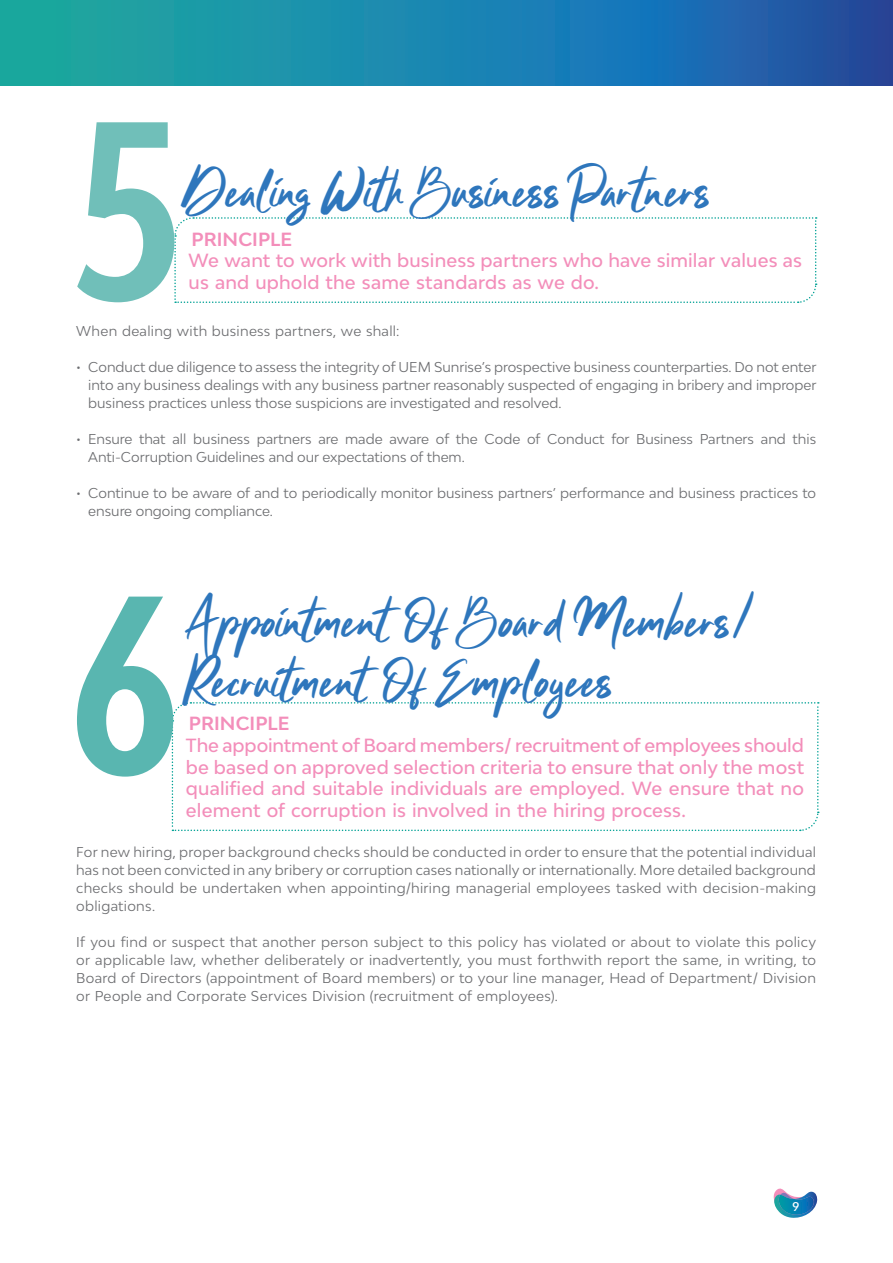
<style>
.page{position:relative;width:893px;height:1263px;background:#fff}
.page>*{position:absolute;margin:0;border:0;box-sizing:border-box;transform-origin:0 0}
.t1{font:700 ultra-condensed 240px "Bw Modelica";color:#70bfb9}
.t2{font:700 ultra-condensed 240px "Bw Modelica";color:#59b6b0}
.t3{font:49.5px/59.4px "Clattering";color:#2e76bc}
.t4{font:500 18px/21.6px "Bw Modelica";letter-spacing:.01em;color:#f38eba}
.t5{font:700 18px "Bw Modelica";color:#f38eba}
.t6{font:13.5px/18px "Bw Modelica";color:#6c6d70;text-align:justify}
.t7{font:13.5px "Bw Modelica";letter-spacing:.025em;color:#6c6d70}
.t8{font:500 12px "Bw Modelica";color:#fff}
</style>
<div class="page">
<svg style="left:0;top:0;width:893px;height:85px;background:#1c81aa"></svg>
<svg style="left:174px;top:217px;width:643px;height:86px"></svg>
<svg style="left:171px;top:702px;width:648px;height:130px"></svg>
<svg style="left:773px;top:1188px;width:45px;height:30px"></svg>
<h1 class="t1" style="left:73px;top:55px;width:110px">5</h1>
<h2 class="t3" style="left:182px;top:159px;width:530px">Dealing With Business Partners</h2>
<h3 class="t5" style="left:192px;top:227px;width:102px">PRINCIPLE</h3>
<h3 class="t4" style="left:189px;top:249px;width:615px">We want to work with business partners who have similar values as us and uphold the same standards as we do.</h3>
<p class="t7" style="left:76px;top:322px;width:325px">When dealing with business partners, we shall:</p>
<p class="t6" style="left:88px;top:358px;width:730px;text-indent:-12px">• Conduct due diligence to assess the integrity of UEM Sunrise’s prospective business counterparties. Do not enter into any business dealings with any business partner reasonably suspected of engaging in bribery and improper business practices unless those suspicions are investigated and resolved.</p>
<p class="t6" style="left:88px;top:430px;width:729px;text-indent:-12px">• Ensure that all business partners are made aware of the Code of Conduct for Business Partners and this<br>Anti-Corruption Guidelines and our expectations of them.</p>
<p class="t6" style="left:88px;top:484px;width:729px;text-indent:-12px">• Continue to be aware of and to periodically monitor business partners’ performance and business practices to ensure ongoing compliance.</p>
<h1 class="t2" style="left:70px;top:529px;width:109px">6</h1>
<h2 class="t3" style="left:186px;top:589px;width:563px">Appointment Of Board Members/<br>Recruitment Of Employees</h2>
<h3 class="t5" style="left:189px;top:712px;width:102px">PRINCIPLE</h3>
<p class="t4" style="left:186px;top:734px;width:620px;text-align:justify">The appointment of Board members/ recruitment of employees should be based on approved selection criteria to ensure that only the most qualified and suitable individuals are employed. We ensure that no element of corruption is involved in the hiring process.</p>
<p class="t6" style="left:76px;top:842px;width:741px">For new hiring, proper background checks should be conducted in order to ensure that the potential individual has not been convicted in any bribery or corruption cases nationally or internationally. More detailed background checks should be undertaken when appointing/hiring managerial employees tasked with decision-making obligations.</p>
<p class="t6" style="left:76px;top:932px;width:741px">If you find or suspect that another person subject to this policy has violated or about to violate this policy or applicable law, whether deliberately or inadvertently, you must forthwith report the same, in writing, to Board of Directors (appointment of Board members) or to your line manager, Head of Department/ Division or People and Corporate Services Division (recruitment of employees).</p>
<p class="t8" style="left:792px;top:1199px;width:8px">9</p>
</div>
